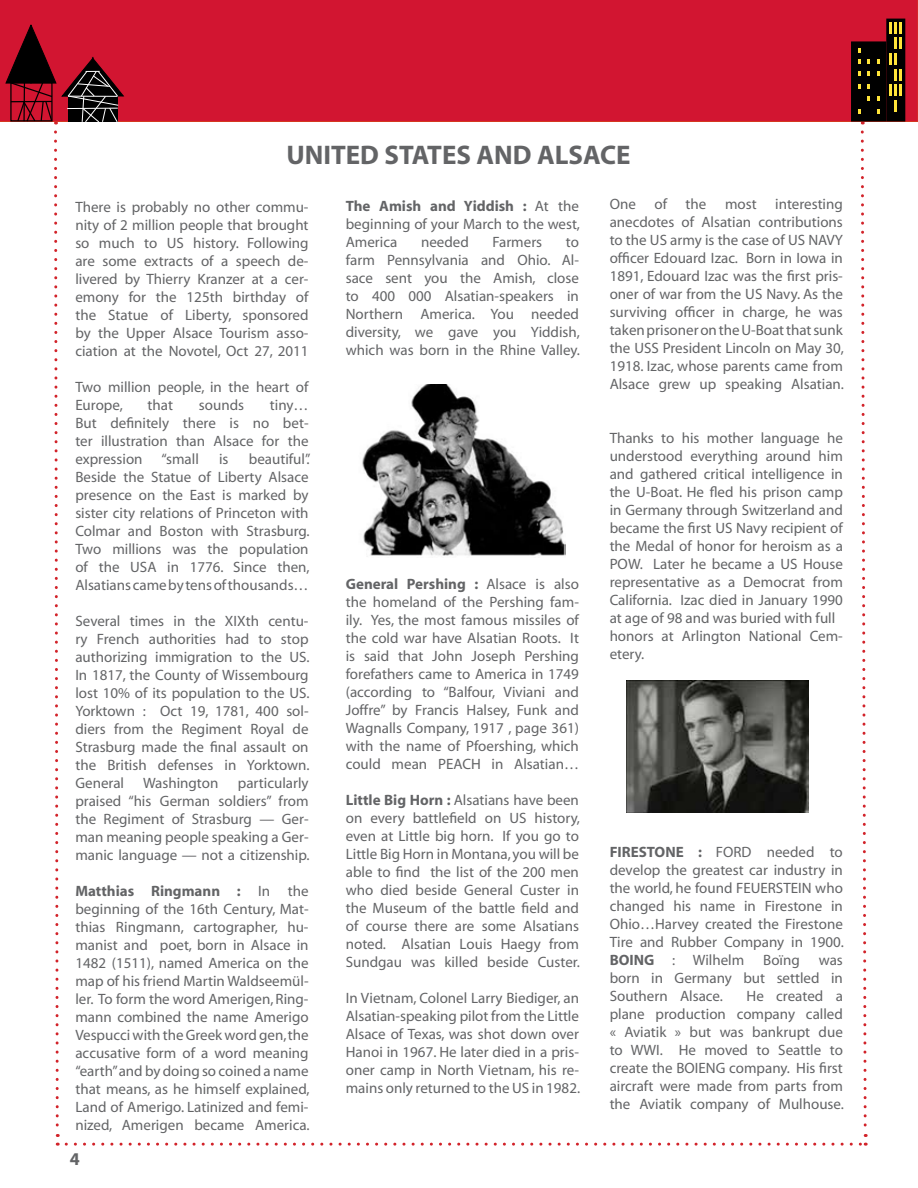
<style>
.page{position:relative;width:918px;height:1188px;background:#fff}
.page>*{position:absolute;margin:0;border:0;box-sizing:border-box;transform-origin:0 0}
.t1{font:700 27px "Myriad";color:#636466}
.t2{font:700 18px "Myriad";color:#636466}
.t3{font:15px/18px "Myriad";color:#636466;text-align:justify}
.s1{font-weight:700}
</style>
<div class="page">
<div style="left:0;top:0;width:918px;height:122px;background:#d21531"></div>
<svg style="left:860px;top:122px;width:8px;height:1015px"></svg>
<svg style="left:66px;top:1143px;width:800px;height:3px"></svg>
<svg style="left:886px;top:19px;width:19px;height:103px"></svg>
<svg style="left:890px;top:22px;width:12px;height:90px"></svg>
<div style="left:851px;top:41px;width:35px;height:81px;background:#000;border:2px solid #000"></div>
<svg style="left:858px;top:48px;width:3px;height:5px"></svg>
<svg style="left:877px;top:109px;width:3px;height:5px"></svg>
<svg style="left:858px;top:109px;width:3px;height:5px"></svg>
<svg style="left:867px;top:72px;width:3px;height:4px"></svg>
<svg style="left:867px;top:84px;width:3px;height:5px"></svg>
<svg style="left:858px;top:84px;width:3px;height:5px"></svg>
<svg style="left:877px;top:72px;width:3px;height:4px"></svg>
<svg style="left:877px;top:59px;width:3px;height:5px"></svg>
<svg style="left:867px;top:59px;width:3px;height:5px"></svg>
<svg style="left:858px;top:72px;width:3px;height:4px"></svg>
<svg style="left:858px;top:59px;width:3px;height:5px"></svg>
<svg style="left:867px;top:96px;width:3px;height:5px"></svg>
<svg style="left:877px;top:96px;width:3px;height:5px"></svg>
<svg style="left:5px;top:24px;width:119px;height:1113px"></svg>
<hr style="left:68px;top:96px;width:49px;height:1px;background:#fff">
<div style="left:62px;top:201px;width:253px;height:936px;background:#fff"></div>
<img style="left:627px;top:680px;width:182px;height:132px">
<img style="left:362px;top:384px;width:204px;height:172px">
<h1 class="t1" style="left:286px;top:141px;width:346px">UNITED STATES AND ALSACE</h1>
<p class="t3" style="left:75px;top:199px;width:235px">There is probably no other commu&shy;nity of 2 million people that brought so much to US history. Following are some extracts of a speech de&shy;livered by Thierry Kranzer at a cer&shy;emony for the 125th birthday of the Statue of Liberty, sponsored by the Upper Alsace Tourism asso&shy;ciation at the Novotel, Oct 27, 2011</p>
<p class="t3" style="left:75px;top:379px;width:235px">Two million people, in the heart of<br>Europe,</p>
<p class="t3" style="left:610px;top:196px;width:236px">One of the most interesting anecdotes of Alsatian contributions to the US army is the case of US NAVY officer Edouard Izac. Born in Iowa in 1891, Edouard Izac was the first pris&shy;oner of war from the US Navy. As the surviving officer in charge, he was taken prisoner on the U-Boat that sunk the USS President Lincoln on May 30, 1918. Izac, whose parents came from Alsace grew up speaking Alsatian.</p>
<p class="t3" style="left:346px;top:197px;width:236px"><span class="s1">The Amish and Yiddish :</span> At the beginning of your March to the west, America</p>
<p class="t3" style="left:421px;top:233px;width:49px">needed</p>
<p class="t3" style="left:493px;top:233px;width:51px">Farmers</p>
<p class="t3" style="left:346px;top:233px;width:236px;text-indent:220px">to farm Pennsylvania and Ohio. Al&shy;sace sent you the Amish, close to 400 000 Alsatian-speakers in Northern America. You needed diversity, we gave you Yiddish, which was born in the Rhine Valley.</p>
<p class="t3" style="left:148px;top:397px;width:27px">that</p>
<p class="t3" style="left:199px;top:397px;width:47px">sounds</p>
<p class="t3" style="left:75px;top:397px;width:235px;text-indent:195px">tiny… But definitely there is no bet&shy;ter illustration than Alsace for the expression</p>
<p class="t3" style="left:610px;top:430px;width:235px;text-align:left">Thanks to his mother language he understood everything around him and gathered critical intelligence in the U-Boat. He fled his prison camp in Germany through Switzerland and became the first US Navy recipient of the Medal of honor for heroism as a<br>POW. Later he became a US House representative as a Democrat from<br>California. Izac died in January 1990 at age of 98 and was buried with full honors at Arlington National Cem&shy;etery.</p>
<p class="t3" style="left:75px;top:451px;width:236px;text-indent:173px">beautiful”.<br>Beside the Statue of Liberty Alsace presence on the East is marked by sister city relations of Princeton with Colmar and Boston with Strasburg.<br>Two millions was the population of the USA in 1776. Since then, Alsatians came by tens of thousands…</p>
<p class="t3" style="left:75px;top:613px;width:236px">Several times in the XIXth centu&shy;ry French authorities had to stop authorizing immigration to the US.<br>In 1817, the County of Wissembourg lost 10% of its population to the US.<br>Yorktown : Oct 19, 1781, 400 sol&shy;diers from the Regiment Royal de Strasburg made the final assault on the British defenses in Yorktown.<br>General</p>
<p class="t3" style="left:161px;top:451px;width:39px">“small</p>
<p class="t3" style="left:219px;top:451px;width:11px">is</p>
<p class="t3" style="left:346px;top:575px;width:235px"><span class="s1">General Pershing :</span> Alsace is also the homeland of the Pershing fam&shy;ily. Yes, the most famous missiles of the cold war have Alsatian Roots. It is said that John Joseph Pershing forefathers came to America in 1749 (according to “Balfour, Viviani and Joffre” by Francis Halsey, Funk and Wagnalls Company, 1917 , page 361) with the name of Pfoershing, which could mean PEACH in Alsatian…</p>
<p class="t3" style="left:346px;top:791px;width:236px"><span class="s1">Little Big Horn :</span> Alsatians have been on every battlefield on US history, even at Little big horn. If you go to Little Big Horn in Montana, you will be able to find the list of the 200 men who died beside General Custer in the Museum of the battle field and of course there are some Alsatians noted. Alsatian Louis Haegy from Sundgau was killed beside Custer.</p>
<p class="t3" style="left:346px;top:989px;width:236px">In Vietnam, Colonel Larry Biediger, an Alsatian-speaking pilot from the Little Alsace of Texas, was shot down over Hanoi in 1967. He later died in a pris&shy;oner camp in North Vietnam, his re&shy;mains only returned to the US in 1982.</p>
<p class="t3" style="left:75px;top:775px;width:236px;text-indent:162px">particularly praised “his German soldiers” from the Regiment of Strasburg — Ger&shy;man meaning people speaking a Ger&shy;manic language — not a citizenship.</p>
<p class="t3" style="left:75px;top:883px;width:236px"><span class="s1">Matthias Ringmann :</span> In the beginning of the 16th Century, Mat&shy;thias Ringmann, cartographer, hu&shy;manist and poet, born in Alsace in 1482 (1511), named America on the map of his friend Martin Waldseemül&shy;ler. To form the word Amerigen, Ring&shy;mann combined the name Amerigo Vespucci with the Greek word gen, the accusative form of a word meaning “earth” and by doing so coined a name that means, as he himself explained, Land of Amerigo. Latinized and femi&shy;nized, Amerigen became America.</p>
<p class="t3" style="left:143px;top:775px;width:77px">Washington</p>
<p class="t3" style="left:610px;top:844px;width:236px"><span class="s1">FIRESTONE :</span> FORD needed to develop the greatest car industry in the world, he found FEUERSTEIN who changed his name in Firestone in Ohio…Harvey created the Firestone Tire and Rubber Company in 1900.<br><span class="s1">BOING</span> : Wilhelm</p>
<p class="t3" style="left:763px;top:952px;width:38px">Boïng</p>
<p class="t3" style="left:610px;top:952px;width:235px;text-indent:209px">was born in Germany but settled in Southern Alsace.</p>
<p class="t3" style="left:610px;top:988px;width:236px;text-indent:137px">He created a plane production company called « Aviatik » but was bankrupt due to WWI. He moved to Seattle to create the BOIENG company. His first aircraft were made from parts from the Aviatik company of Mulhouse.</p>
<p class="t2" style="left:70px;top:1149px;width:11px">4</p>
</div>
